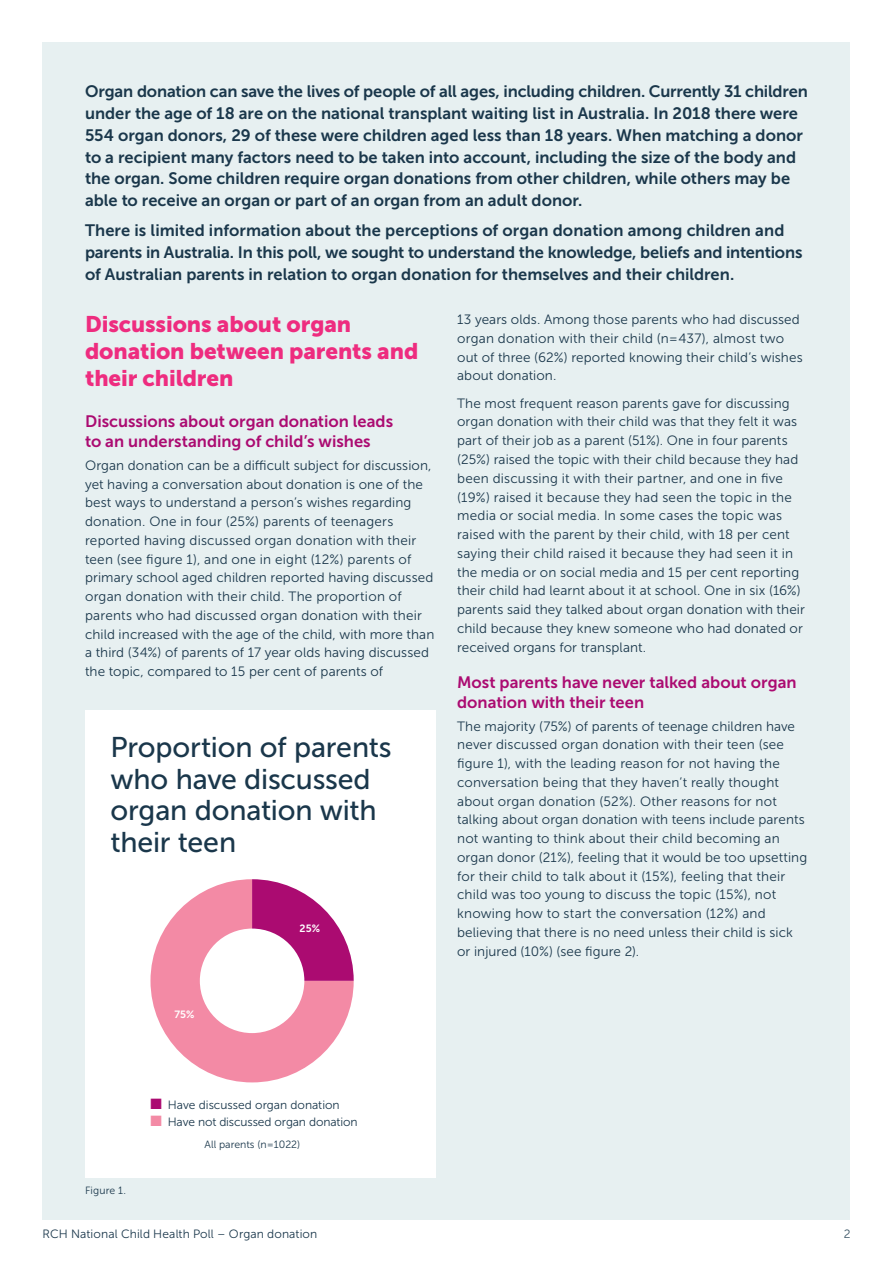
<style>
.page{position:relative;width:893px;height:1263px;background:#fff}
.page>*{position:absolute;margin:0;border:0;box-sizing:border-box;transform-origin:0 0}
.t1{font:28.5px/31.5px "Museo Sans 500";letter-spacing:-.005em;color:#1a374b}
.t2{font:22.5px/27px "Museo Sans 900";letter-spacing:-.005em;color:#ee2c7f}
.t3{font:16.5px/21.8px "Museo Sans 700";color:#1a374b}
.t4{font:16.5px/19.5px "Museo Sans 700";color:#ab0b71}
.t5{font:13.5px/18.8px "Museo Sans 300";letter-spacing:.01em;color:#1a374b}
.t6{font:12px "Museo Sans 300";color:#1a374b}
.t7{font:12px "Museo Sans 300";color:#3b5566}
.t8{font:10.5px "Museo Sans 300";color:#1a374b}
.t9{font:10.5px "Museo Sans 700";color:#fff}
.s1{color:#ab0b71}
.s2{color:#f38aa5}
</style>
<div class="page">
<div style="left:43px;top:43px;width:807px;height:1177px;background:#e7f0f1"></div>
<div style="left:85px;top:710px;width:351px;height:468px;background:#fff"></div>
<svg style="left:150px;top:879px;width:204px;height:203px"></svg>
<div style="left:200px;top:928px;width:104px;height:105px;background:#fff;border-radius:50%"></div>
<p class="t3" style="left:85px;top:81px;width:724px">Organ donation can save the lives of people of all ages, including children. Currently 31 children under the age of 18 are on the national transplant waiting list in Australia. In 2018 there were 554 organ donors, 29 of these were children aged less than 18 years. When matching a donor to a recipient many factors need to be taken into account, including the size of the body and the organ. Some children require organ donations from other children, while others may be able to receive an organ or part of an organ from an adult donor.</p>
<p class="t3" style="left:85px;top:220px;width:719px">There is limited information about the perceptions of organ donation among children and parents in Australia. In this poll, we sought to understand the knowledge, beliefs and intentions of Australian parents in relation to organ donation for themselves and their children.</p>
<h2 class="t2" style="left:85px;top:311px;width:335px">Discussions about organ donation between parents and their children</h2>
<p class="t4" style="left:85px;top:412px;width:310px">Discussions about organ donation leads to an understanding of child’s wishes</p>
<p class="t5" style="left:85px;top:456px;width:351px">Organ donation can be a difficult subject for discussion, yet having a conversation about donation is one of the best ways to understand a person’s wishes regarding donation. One in four (25%) parents of teenagers reported having discussed organ donation with their teen (see figure 1), and one in eight (12%) parents of primary school aged children reported having discussed organ donation with their child. The proportion of parents who had discussed organ donation with their child increased with the age of the child, with more than a third (34%) of parents of 17 year olds having discussed the topic, compared to 15 per cent of parents of</p>
<p class="t5" style="left:457px;top:310px;width:347px">13 years olds. Among those parents who had discussed organ donation with their child (n=437), almost two out of three (62%) reported knowing their child’s wishes about donation.</p>
<p class="t5" style="left:457px;top:394px;width:349px">The most frequent reason parents gave for discussing organ donation with their child was that they felt it was part of their job as a parent (51%). One in four parents (25%) raised the topic with their child because they had been discussing it with their partner, and one in five (19%) raised it because they had seen the topic in the media or social media. In some cases the topic was raised with the parent by their child, with 18 per cent saying their child raised it because they had seen it in the media or on social media and 15 per cent reporting their child had learnt about it at school. One in six (16%) parents said they talked about organ donation with their child because they knew someone who had donated or received organs for transplant.</p>
<p class="t4" style="left:457px;top:672px;width:341px">Most parents have never talked about organ donation with their teen</p>
<p class="t5" style="left:457px;top:717px;width:352px">The majority (75%) of parents of teenage children have never discussed organ donation with their teen (see figure 1), with the leading reason for not having the conversation being that they haven’t really thought about organ donation (52%). Other reasons for not talking about organ donation with teens include parents not wanting to think about their child becoming an organ donor (21%), feeling that it would be too upsetting for their child to talk about it (15%), feeling that their child was too young to discuss the topic (15%), not knowing how to start the conversation (12%) and believing that there is no need unless their child is sick or injured (10%) (see figure 2).</p>
<h1 class="t1" style="left:111px;top:731px;width:283px">Proportion of parents who have discussed organ donation with their teen</h1>
<p class="t9" style="left:300px;top:922px;width:22px">25%</p>
<p class="t9" style="left:175px;top:1009px;width:22px">75%</p>
<p class="t8" style="left:85px;top:1185px;width:43px">Figure 1.</p>
<p class="t6" style="left:150px;top:1098px;width:191px"><span class="s1">■</span> Have discussed organ donation</p>
<p class="t6" style="left:150px;top:1115px;width:208px"><span class="s2">■</span> Have not discussed organ donation</p>
<p class="t8" style="left:205px;top:1138px;width:97px">All parents (n=1022)</p>
<p class="t6" style="left:43px;top:1227px;width:276px">RCH National Child Health Poll – Organ donation</p>
<p class="t7" style="left:844px;top:1227px;width:8px">2</p>
</div>
